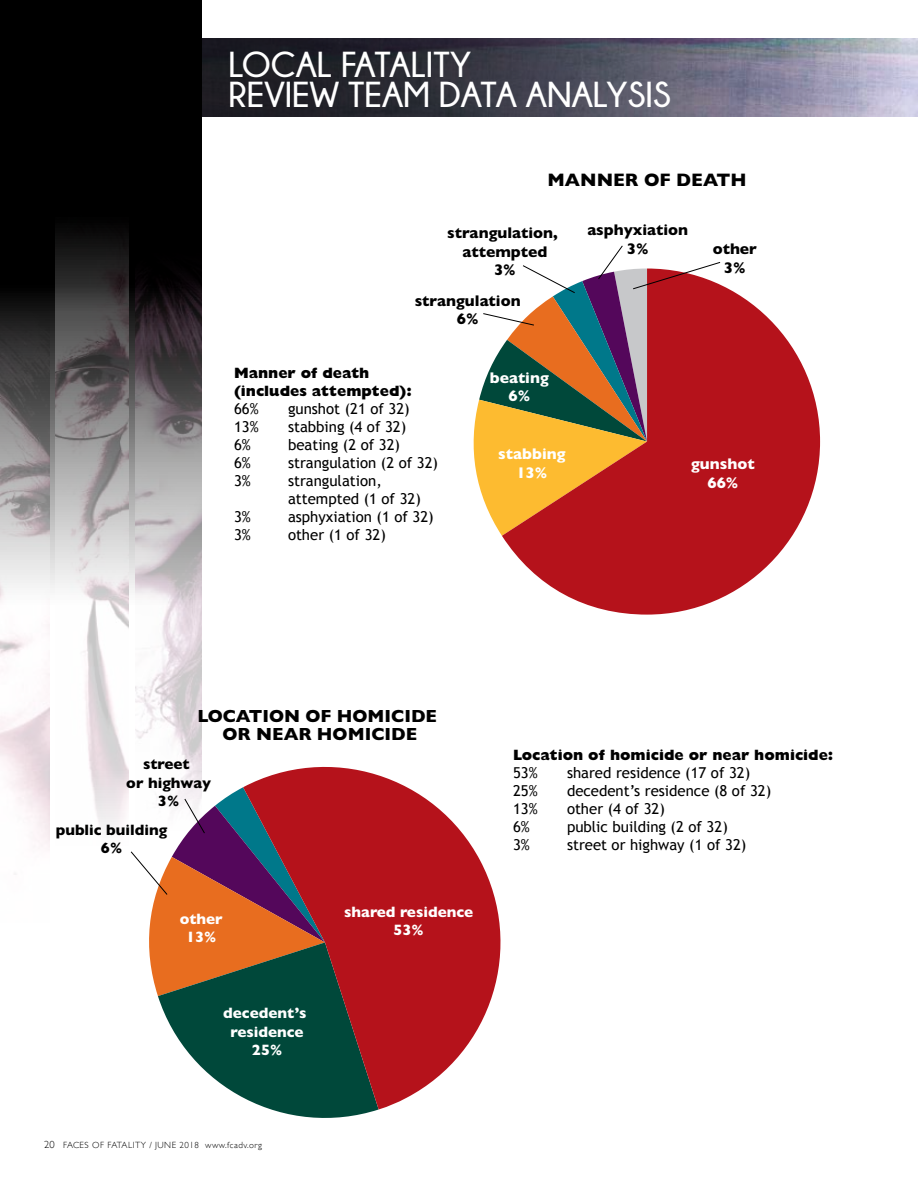
<style>
.page{position:relative;width:918px;height:1188px;background:#fff}
.page>*{position:absolute;margin:0;border:0;box-sizing:border-box;transform-origin:0 0}
.t1{font:700 36px/30px "Champagne&Limousines";color:#fff}
.t2{font:700 18.3px "Gill Sans";color:#000}
.t3{font:700 17.7px/17.7px "Gill Sans";color:#000;text-align:center}
.t4{font:700 15.6px/18.8px "Gill Sans";color:#000;text-align:center}
.t5{font:700 15.6px/18.8px "Gill Sans";color:#fff;text-align:center}
.t6{font:700 15.15px/18.3px "Gill Sans";color:#fff;text-align:center}
.t7{font:700 15.15px/18.3px "Gill Sans";color:#000;text-align:center}
.t8{font:15px/18px "Trebuchet MS";color:#000}
.t9{font:800 15px/18px "Gill Sans";color:#000}
.t10{font:300 9px "Gill Sans";letter-spacing:.05em;color:#000}
.s1{font-size:10.5px}
</style>
<div class="page">
<img style="left:202px;top:38px;width:716px;height:79px">
<div style="left:0;top:0;width:202px;height:622px;background:#000"></div>
<img style="left:0;top:306px;width:49px;height:569px">
<img style="left:56px;top:231px;width:73px;height:599px">
<img style="left:135px;top:278px;width:67px;height:509px">
<svg style="left:502px;top:285px;width:318px;height:330px;fill:#b5121b"></svg>
<svg style="left:473px;top:245px;width:248px;height:291px"></svg>
<svg style="left:243px;top:766px;width:257px;height:343px;fill:#b5121b"></svg>
<svg style="left:131px;top:787px;width:248px;height:331px"></svg>
<h1 class="t1" style="left:228px;top:49px;width:444px">LOCAL FATALITY<br>REVIEW TEAM DATA ANALYSIS</h1>
<p class="t2" style="left:548px;top:166px;width:201px">MANNER OF DEATH</p>
<p class="t4" style="left:447px;top:223px;width:112px">strangulation, attempted<br>3%</p>
<p class="t4" style="left:415px;top:291px;width:107px">strangulation<br>6%</p>
<p class="t9" style="left:234px;top:364px;width:179px">Manner of death (includes attempted):</p>
<p class="t8" style="left:234px;top:400px;width:26px">66%</p>
<p class="t8" style="left:288px;top:400px;width:123px">gunshot (21 of 32)</p>
<p class="t8" style="left:234px;top:418px;width:26px">13%</p>
<p class="t8" style="left:288px;top:418px;width:120px">stabbing (4 of 32)</p>
<p class="t8" style="left:234px;top:436px;width:18px">6%</p>
<p class="t8" style="left:288px;top:436px;width:114px">beating (2 of 32)</p>
<p class="t8" style="left:234px;top:454px;width:18px">6%</p>
<p class="t8" style="left:288px;top:454px;width:152px">strangulation (2 of 32)</p>
<p class="t8" style="left:234px;top:472px;width:18px">3%</p>
<p class="t8" style="left:288px;top:472px;width:134px">strangulation, attempted (1 of 32)</p>
<p class="t8" style="left:234px;top:508px;width:18px">3%</p>
<p class="t8" style="left:288px;top:508px;width:147px">asphyxiation (1 of 32)</p>
<p class="t8" style="left:234px;top:526px;width:18px">3%</p>
<p class="t8" style="left:288px;top:526px;width:99px">other (1 of 32)</p>
<p class="t5" style="left:490px;top:368px;width:61px">beating<br>6%</p>
<p class="t5" style="left:498px;top:444px;width:69px">stabbing<br>13%</p>
<p class="t4" style="left:587px;top:220px;width:102px">asphyxiation<br>3%</p>
<p class="t4" style="left:713px;top:239px;width:46px">other<br>3%</p>
<p class="t5" style="left:691px;top:454px;width:65px">gunshot<br>66%</p>
<p class="t3" style="left:198px;top:707px;width:241px">LOCATION OF HOMICIDE<br>OR NEAR HOMICIDE</p>
<p class="t7" style="left:126px;top:755px;width:86px">street<br>or highway<br>3%</p>
<p class="t7" style="left:56px;top:820px;width:113px">public building<br>6%</p>
<p class="t6" style="left:180px;top:909px;width:45px">other<br>13%</p>
<p class="t6" style="left:223px;top:1004px;width:85px">decedent’s residence<br>25%</p>
<p class="t10" style="left:44px;top:1138px;width:219px"><span class="s1">20</span> FACES OF FATALITY / JUNE 2018 www.fcadv.org</p>
<p class="t6" style="left:344px;top:903px;width:131px">shared residence<br>53%</p>
<p class="t9" style="left:513px;top:746px;width:322px">Location of homicide or near homicide:</p>
<p class="t8" style="left:513px;top:764px;width:26px">53%</p>
<p class="t8" style="left:567px;top:764px;width:185px">shared residence (17 of 32)</p>
<p class="t8" style="left:513px;top:782px;width:26px">25%</p>
<p class="t8" style="left:567px;top:782px;width:206px">decedent’s residence (8 of 32)</p>
<p class="t8" style="left:513px;top:800px;width:26px">13%</p>
<p class="t8" style="left:567px;top:800px;width:99px">other (4 of 32)</p>
<p class="t8" style="left:513px;top:818px;width:18px">6%</p>
<p class="t8" style="left:567px;top:818px;width:162px">public building (2 of 32)</p>
<p class="t8" style="left:513px;top:836px;width:18px">3%</p>
<p class="t8" style="left:567px;top:836px;width:181px">street or highway (1 of 32)</p>
</div>
